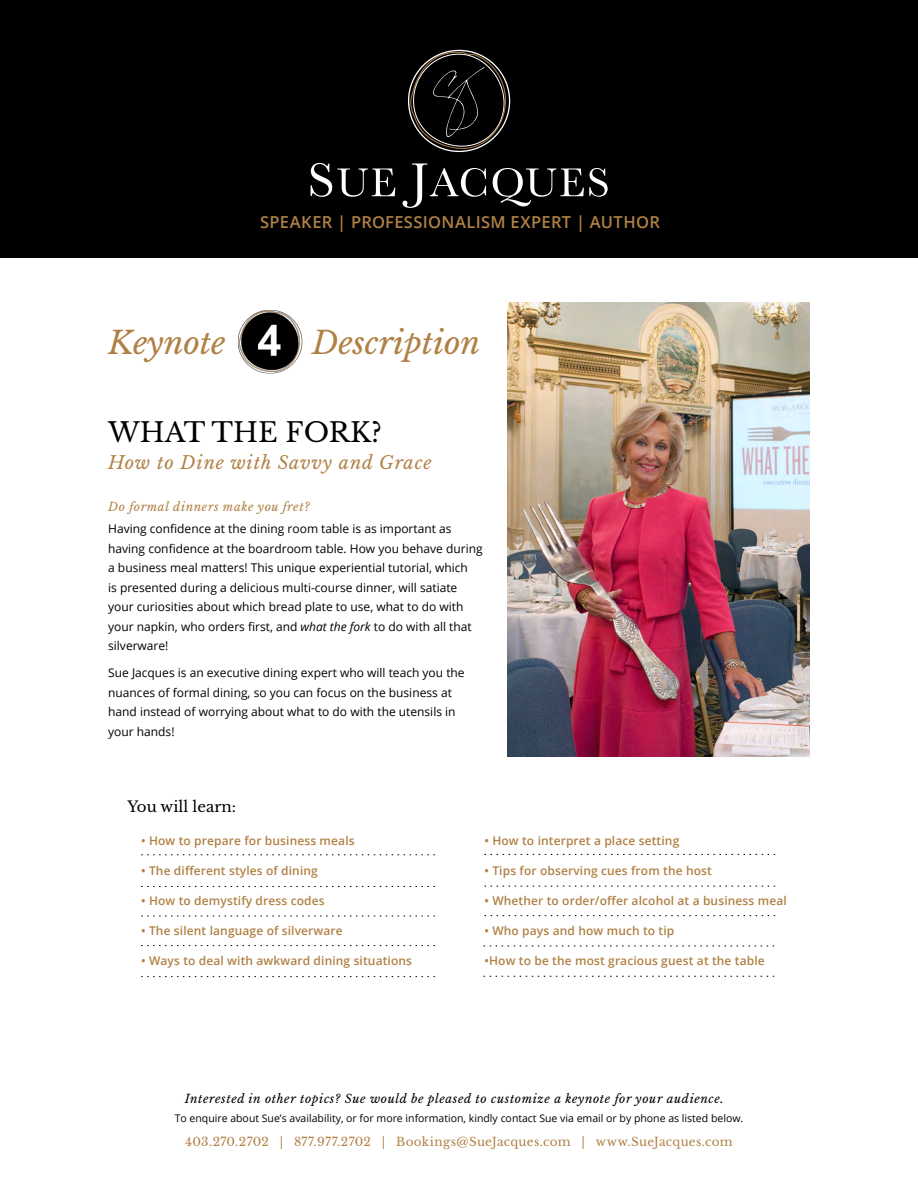
<style>
.page{position:relative;width:918px;height:1188px;background:#fff}
.page>*{position:absolute;margin:0;border:0;box-sizing:border-box;transform-origin:0 0}
.t1{font:italic 31.5px "Libre Baskerville";color:#b08145}
.t2{font:27px "Libre Baskerville";color:#000}
.t3{font:italic 18px "Libre Baskerville";letter-spacing:.05em;color:#b08145}
.t4{font:600 16.5px "Open Sans";letter-spacing:.02em;color:#b08145}
.t5{font:15px "Libre Baskerville";color:#000}
.t6{font:12px/19.5px "Open Sans";color:#000}
.t7{font:600 12px "Open Sans";letter-spacing:.01em;color:#b08145}
.t8{font:italic 12px "Libre Baskerville";letter-spacing:.05em;color:#000}
.t9{font:12px "Libre Baskerville";letter-spacing:.02em;color:#b08145}
.t10{font:italic 12px "Libre Baskerville";letter-spacing:.05em;color:#b08145}
.t11{font:10.5px "Open Sans";color:#000}
.t12{font:10.35px "Open Sans";letter-spacing:.06em;color:#b08149}
.s1{font-style:italic}
</style>
<div class="page">
<div style="left:0;top:0;width:918px;height:258px;background:#000"></div>
<svg style="left:311px;top:163px;width:84px;height:34px"></svg>
<svg style="left:402px;top:164px;width:84px;height:44px"></svg>
<svg style="left:493px;top:168px;width:115px;height:38px"></svg>
<svg style="left:408px;top:52px;width:98px;height:99px"></svg>
<img style="left:508px;top:303px;width:302px;height:454px">
<svg style="left:141px;top:855px;width:294px;height:1px"></svg>
<svg style="left:141px;top:886px;width:294px;height:1px"></svg>
<svg style="left:141px;top:916px;width:294px;height:1px"></svg>
<svg style="left:141px;top:945px;width:294px;height:1px"></svg>
<svg style="left:141px;top:976px;width:294px;height:1px"></svg>
<svg style="left:485px;top:854px;width:290px;height:1px"></svg>
<svg style="left:485px;top:886px;width:290px;height:1px"></svg>
<svg style="left:485px;top:915px;width:290px;height:1px"></svg>
<svg style="left:484px;top:946px;width:290px;height:1px"></svg>
<svg style="left:484px;top:976px;width:290px;height:1px"></svg>
<img style="left:238px;top:310px;width:65px;height:64px">
<h3 class="t4" style="left:260px;top:211px;width:401px">SPEAKER | PROFESSIONALISM EXPERT | AUTHOR</h3>
<p class="t12" style="left:299px;top:214px;width:321px">SPEAKER | PROFESSIONALISM CONSULTANT | AUTHOR</p>
<h1 class="t1" style="left:108px;top:323px;width:119px">Keynote</h1>
<h1 class="t1" style="left:312px;top:323px;width:170px">Description</h1>
<h2 class="t2" style="left:108px;top:416px;width:275px">WHAT THE FORK?</h2>
<h3 class="t3" style="left:108px;top:452px;width:325px">How to Dine with Savvy and Grace</h3>
<p class="t10" style="left:108px;top:499px;width:203px">Do formal dinners make you fret?</p>
<p class="t6" style="left:108px;top:519px;width:376px">Having confidence at the dining room table is as important as having confidence at the boardroom table. How you behave during a business meal matters! This unique experiential tutorial, which<br>is presented during a delicious multi-course dinner, will satiate your curiosities about which bread plate to use, what to do with your napkin, who orders first, and <span class="s1">what the fork</span> to do with all that silverware!</p>
<p class="t6" style="left:108px;top:663px;width:358px">Sue Jacques is an executive dining expert who will teach you the nuances of formal dining, so you can focus on the business at hand instead of worrying about what to do with the utensils in your hands!</p>
<p class="t5" style="left:127px;top:798px;width:110px">You will learn:</p>
<p class="t7" style="left:141px;top:832px;width:215px">• How to prepare for business meals</p>
<p class="t7" style="left:141px;top:862px;width:178px">• The different styles of dining</p>
<p class="t7" style="left:141px;top:892px;width:185px">• How to demystify dress codes</p>
<p class="t7" style="left:141px;top:922px;width:203px">• The silent language of silverware</p>
<p class="t7" style="left:141px;top:952px;width:272px">• Ways to deal with awkward dining situations</p>
<p class="t7" style="left:485px;top:832px;width:196px">• How to interpret a place setting</p>
<p class="t7" style="left:485px;top:862px;width:229px">• Tips for observing cues from the host</p>
<p class="t7" style="left:485px;top:892px;width:304px">• Whether to order/offer alcohol at a business meal</p>
<p class="t7" style="left:485px;top:922px;width:191px">• Who pays and how much to tip</p>
<p class="t7" style="left:485px;top:952px;width:282px">•How to be the most gracious guest at the table</p>
<p class="t8" style="left:185px;top:1091px;width:541px">Interested in other topics? Sue would be pleased to customize a keynote for your audience.</p>
<p class="t11" style="left:175px;top:1111px;width:570px">To enquire about Sue’s availability, or for more information, kindly contact Sue via email or by phone as listed below.</p>
<p class="t9" style="left:185px;top:1134px;width:549px">403.270.2702 | 877.977.2702 | Bookings@SueJacques.com | www.SueJacques.com</p>
</div>
